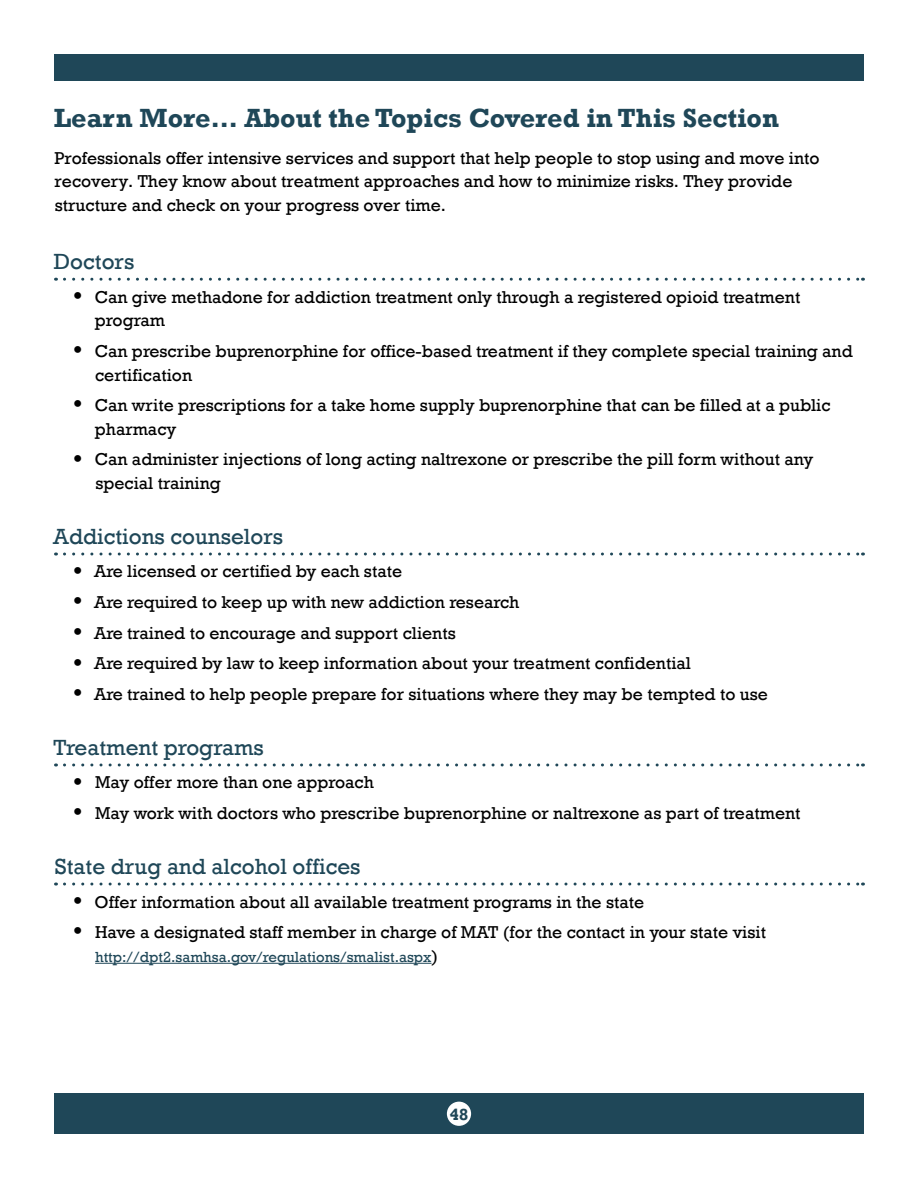
<style>
.page{position:relative;width:918px;height:1188px;background:#fff}
.page>*{position:absolute;margin:0;border:0;box-sizing:border-box;transform-origin:0 0}
.t1{font:700 27px "Rockwell";color:#1f4758}
.t2{font:22.5px "Rockwell";color:#1f4758}
.t3{font:17.7px/23.5px "Rockwell";color:#000}
.t4{font:700 16.5px "Rockwell";color:#1f4758}
.t5{font:15px "Rockwell";color:#1f4758}
.s1{font-size:17.7px;color:#000}
</style>
<div class="page">
<div style="left:54px;top:54px;width:810px;height:27px;background:#1f4758"></div>
<div style="left:54px;top:1094px;width:810px;height:40px;background:#1f4758"></div>
<div style="left:447px;top:1102px;width:24px;height:24px;background:#fff;border-radius:50%"></div>
<svg style="left:64px;top:278px;width:799px;height:3px"></svg>
<svg style="left:64px;top:553px;width:799px;height:3px"></svg>
<svg style="left:64px;top:763px;width:799px;height:3px"></svg>
<svg style="left:64px;top:883px;width:799px;height:3px"></svg>
<hr style="left:95px;top:963px;width:337px;height:1px;background:#1f4758">
<h3 class="t1" style="left:54px;top:101px;width:727px">Learn More… About the Topics Covered in This Section</h3>
<p class="t3" style="left:54px;top:146px;width:767px">Professionals offer intensive services and support that help people to stop using and move into recovery. They know about treatment approaches and how to minimize risks. They provide structure and check on your progress over time.</p>
<h4 class="t2" style="left:54px;top:248px;width:82px">Doctors</h4>
<p class="t3" style="left:95px;top:285px;width:707px">Can give methadone for addiction treatment only through a registered opioid treatment program</p>
<p class="t3" style="left:95px;top:339px;width:760px">Can prescribe buprenorphine for office-based treatment if they complete special training and certification</p>
<p class="t3" style="left:95px;top:394px;width:737px">Can write prescriptions for a take home supply buprenorphine that can be filled at a public pharmacy</p>
<p class="t3" style="left:95px;top:448px;width:720px">Can administer injections of long acting naltrexone or prescribe the pill form without any special training</p>
<h4 class="t2" style="left:53px;top:523px;width:231px">Addictions counselors</h4>
<p class="t3" style="left:94px;top:560px;width:310px">Are licensed or certified by each state</p>
<p class="t3" style="left:94px;top:591px;width:427px">Are required to keep up with new addiction research</p>
<p class="t3" style="left:94px;top:621px;width:363px">Are trained to encourage and support clients</p>
<p class="t3" style="left:94px;top:652px;width:598px">Are required by law to keep information about your treatment confidential</p>
<p class="t3" style="left:94px;top:683px;width:675px">Are trained to help people prepare for situations where they may be tempted to use</p>
<h4 class="t2" style="left:53px;top:734px;width:212px">Treatment programs</h4>
<p class="t3" style="left:95px;top:771px;width:280px">May offer more than one approach</p>
<p class="t3" style="left:95px;top:802px;width:707px">May work with doctors who prescribe buprenorphine or naltrexone as part of treatment</p>
<h4 class="t2" style="left:55px;top:853px;width:307px">State drug and alcohol offices</h4>
<p class="t3" style="left:95px;top:890px;width:551px">Offer information about all available treatment programs in the state</p>
<p class="t3" style="left:95px;top:921px;width:672px">Have a designated staff member in charge of MAT (for the contact in your state visit</p>
<p class="t5" style="left:95px;top:948px;width:344px">http://dpt2.samhsa.gov/regulations/smalist.aspx<span class="s1">)</span></p>
<p class="t4" style="left:450px;top:1104px;width:20px">48</p>
</div>
